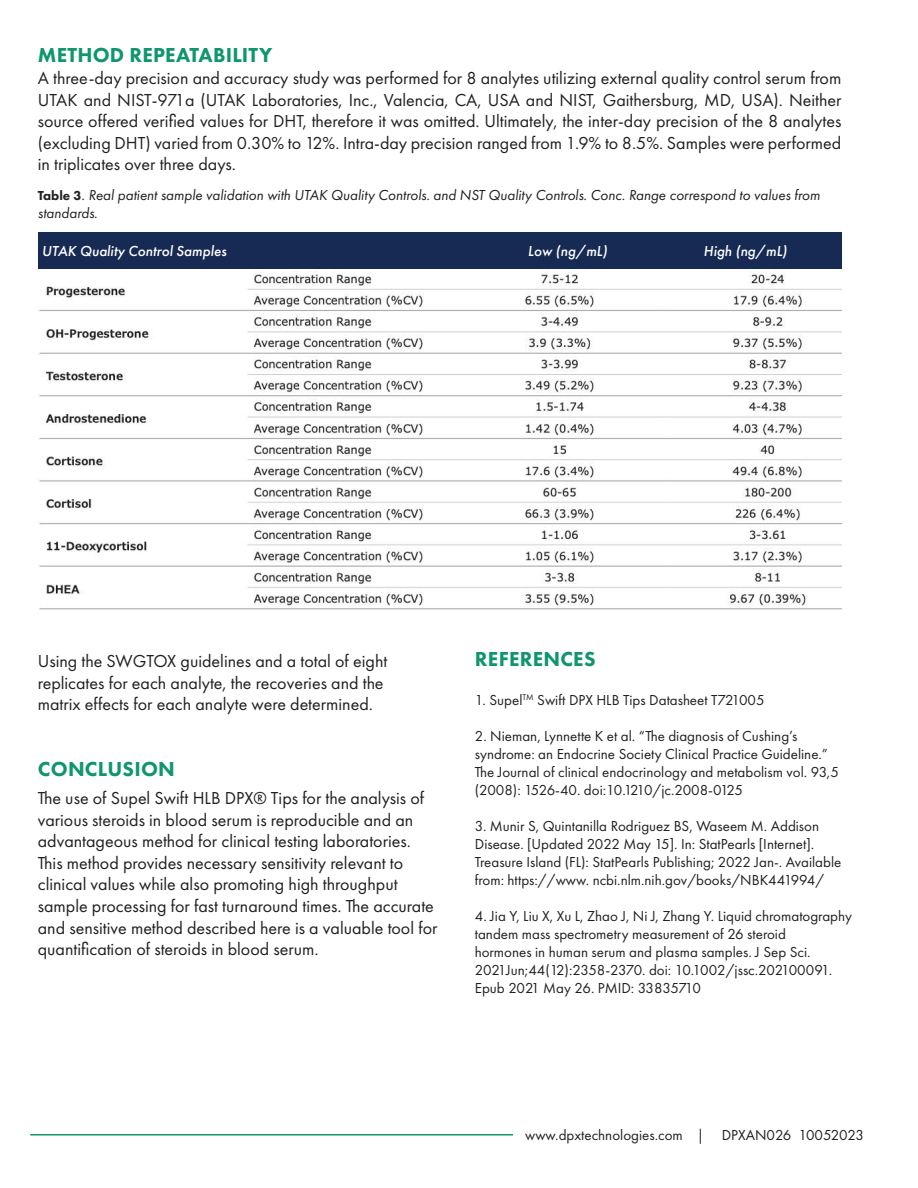
<style>
.page{position:relative;width:918px;height:1188px;background:#fff}
.page>*{position:absolute;margin:0;border:0;box-sizing:border-box;transform-origin:0 0}
.t1{font:800 21px "Futura PT";letter-spacing:.01em;color:#0f966e}
.t2{font:18px/21.6px "Futura PT";color:#221f1f}
.t3{font:15px/18px "Futura PT";color:#221f1f}
.t4{font:italic 15px/18px "Futura PT";color:#221f1f}
.t5{font:italic 500 15px "Futura PT";color:#fff}
.s1{font-weight:800;font-style:normal;font-size:13.5px}
</style>
<div class="page">
<hr style="left:30px;top:1134px;width:483px;height:1px;background:#0f966e">
<img style="left:39px;top:228px;width:802px;height:382px">
<div style="left:38px;top:232px;width:803px;height:37px;background:#172a54"></div>
<p class="t1" style="left:38px;top:47px;width:236px">METHOD REPEATABILITY</p>
<p class="t2" style="left:38px;top:69px;width:805px;text-align:justify">A three-day precision and accuracy study was performed for 8 analytes utilizing external quality control serum from UTAK and NIST-971a (UTAK Laboratories, Inc., Valencia, CA, USA and NIST, Gaithersburg, MD, USA). Neither source offered verified values for DHT, therefore it was omitted. Ultimately, the inter-day precision of the 8 analytes (excluding DHT) varied from 0.30% to 12%. Intra-day precision ranged from 1.9% to 8.5%. Samples were performed in triplicates over three days.</p>
<p class="t4" style="left:38px;top:187px;width:784px"><span class="s1">Table 3</span>. Real patient sample validation with UTAK Quality Controls. and NST Quality Controls. Conc. Range correspond to values from standards.</p>
<p class="t5" style="left:42px;top:244px;width:186px">UTAK Quality Control Samples</p>
<p class="t5" style="left:528px;top:244px;width:81px">Low (ng/mL)</p>
<p class="t5" style="left:704px;top:244px;width:85px">High (ng/mL)</p>
<p class="t2" style="left:38px;top:652px;width:351px">Using the SWGTOX guidelines and a total of eight replicates for each analyte, the recoveries and the matrix effects for each analyte were determined.</p>
<p class="t1" style="left:38px;top:761px;width:139px">CONCLUSION</p>
<p class="t2" style="left:38px;top:789px;width:401px">The use of Supel Swift HLB DPX® Tips for the analysis of various steroids in blood serum is reproducible and an advantageous method for clinical testing laboratories.<br>This method provides necessary sensitivity relevant to clinical values while also promoting high throughput sample processing for fast turnaround times. The accurate and sensitive method described here is a valuable tool for quantification of steroids in blood serum.</p>
<p class="t1" style="left:475px;top:650px;width:122px">REFERENCES</p>
<p class="t3" style="left:475px;top:692px;width:291px">1. Supel<sup>TM</sup> Swift DPX HLB Tips Datasheet T721005</p>
<p class="t3" style="left:475px;top:728px;width:365px">2. Nieman, Lynnette K et al. “The diagnosis of Cushing’s syndrome: an Endocrine Society Clinical Practice Guideline.” The Journal of clinical endocrinology and metabolism vol. 93,5 (2008): 1526-40. doi:10.1210/jc.2008-0125</p>
<p class="t3" style="left:475px;top:818px;width:368px">3. Munir S, Quintanilla Rodriguez BS, Waseem M. Addison Disease. [Updated 2022 May 15]. In: StatPearls [Internet].<br>Treasure Island (FL): StatPearls Publishing; 2022 Jan-. Available from: https://www. ncbi.nlm.nih.gov/books/NBK441994/</p>
<p class="t3" style="left:475px;top:908px;width:379px">4. Jia Y, Liu X, Xu L, Zhao J, Ni J, Zhang Y. Liquid chromatography tandem mass spectrometry measurement of 26 steroid<br>hormones in human serum and plasma samples. J Sep Sci.<br>2021Jun;44(12):2358-2370. doi: 10.1002/jssc.202100091.<br>Epub 2021 May 26. PMID: 33835710</p>
<p class="t3" style="left:525px;top:1127px;width:340px">www.dpxtechnologies.com | DPXAN026 10052023</p>
</div>
